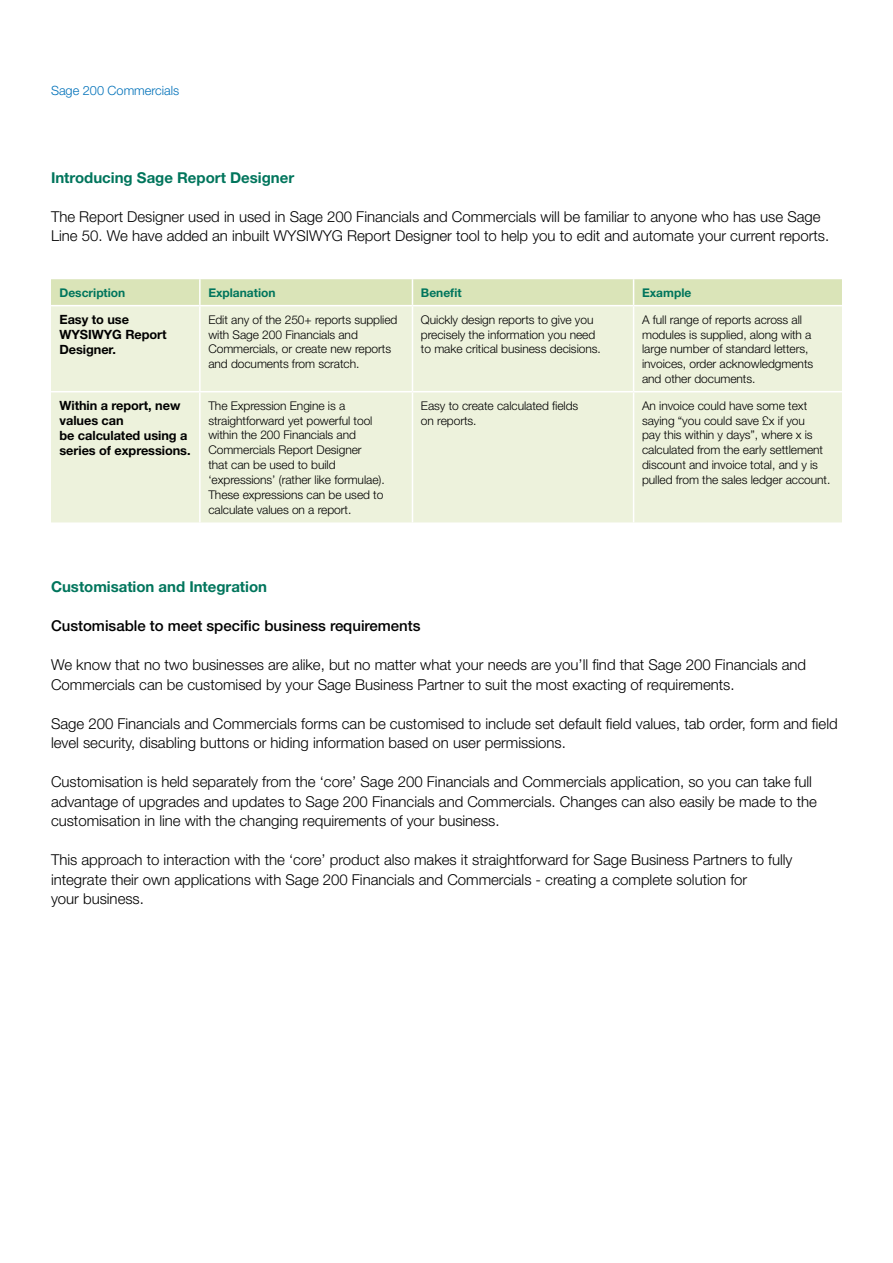
<style>
.page{position:relative;width:893px;height:1263px;background:#fff}
.page>*{position:absolute;margin:0;border:0;box-sizing:border-box;transform-origin:0 0}
.t1{font:300 15px/19.5px "Helvetica Neue";color:#000}
.t2{font:700 15px "Helvetica Neue";color:#00755c}
.t3{font:500 15px "Helvetica Neue";color:#000}
.t4{font:700 12.75px/14.9px "Helvetica Neue";letter-spacing:-.005em;color:#000}
.t5{font:300 12.75px "Helvetica Neue";color:#0071b9}
.t6{font:300 12px/14.9px "Helvetica Neue";letter-spacing:-.005em;color:#000}
.t7{font:700 12px "Helvetica Neue";color:#00755c}
</style>
<div class="page">
<div style="left:51px;top:306px;width:791px;height:216px;background:#edf2dc"></div>
<div style="left:51px;top:279px;width:791px;height:26px;background:#dae4b8"></div>
<hr style="left:199px;top:306px;width:2px;height:85px;background:#fff">
<hr style="left:412px;top:306px;width:1px;height:85px;background:#fff">
<hr style="left:633px;top:306px;width:1px;height:85px;background:#fff">
<hr style="left:51px;top:391px;width:149px;height:1px;background:#fff">
<hr style="left:200px;top:391px;width:212px;height:1px;background:#fff">
<hr style="left:199px;top:392px;width:2px;height:130px;background:#fff">
<hr style="left:412px;top:391px;width:222px;height:1px;background:#fff">
<hr style="left:412px;top:392px;width:1px;height:130px;background:#fff">
<hr style="left:634px;top:391px;width:208px;height:1px;background:#fff">
<hr style="left:633px;top:392px;width:1px;height:130px;background:#fff">
<p class="t5" style="left:51px;top:83px;width:130px">Sage 200 Commercials</p>
<p class="t2" style="left:51px;top:168px;width:245px">Introducing Sage Report Designer</p>
<p class="t1" style="left:51px;top:206px;width:780px">The Report Designer used in used in Sage 200 Financials and Commercials will be familiar to anyone who has use Sage<br>Line 50. We have added an inbuilt WYSIWYG Report Designer tool to help you to edit and automate your current reports.</p>
<p class="t7" style="left:60px;top:285px;width:67px">Description</p>
<p class="t7" style="left:208px;top:285px;width:69px">Explanation</p>
<p class="t7" style="left:421px;top:285px;width:42px">Benefit</p>
<p class="t7" style="left:642px;top:285px;width:51px">Example</p>
<p class="t4" style="left:60px;top:312px;width:109px">Easy to use<br>WYSIWYG Report<br>Designer.</p>
<p class="t6" style="left:208px;top:312px;width:191px">Edit any of the 250+ reports supplied with Sage 200 Financials and<br>Commercials, or create new reports and documents from scratch.</p>
<p class="t6" style="left:421px;top:312px;width:181px">Quickly design reports to give you precisely the information you need to make critical business decisions.</p>
<p class="t6" style="left:642px;top:312px;width:173px">A full range of reports across all modules is supplied, along with a large number of standard letters, invoices, order acknowledgments and other documents.</p>
<p class="t4" style="left:60px;top:398px;width:133px">Within a report, new values can<br>be calculated using a series of expressions.</p>
<p class="t6" style="left:208px;top:398px;width:178px">The Expression Engine is a straightforward yet powerful tool within the 200 Financials and<br>Commercials Report Designer<br>that can be used to build ‘expressions’ (rather like formulae).<br>These expressions can be used to calculate values on a report.</p>
<p class="t6" style="left:421px;top:398px;width:159px">Easy to create calculated fields on reports.</p>
<p class="t6" style="left:642px;top:398px;width:190px">An invoice could have some text saying “you could save £x if you<br>pay this within y days”, where x is calculated from the early settlement discount and invoice total, and y is pulled from the sales ledger account.</p>
<p class="t2" style="left:51px;top:577px;width:218px">Customisation and Integration</p>
<p class="t3" style="left:51px;top:617px;width:371px">Customisable to meet specific business requirements</p>
<p class="t1" style="left:51px;top:655px;width:757px">We know that no two businesses are alike, but no matter what your needs are you’ll find that Sage 200 Financials and<br>Commercials can be customised by your Sage Business Partner to suit the most exacting of requirements.</p>
<p class="t1" style="left:51px;top:713px;width:788px">Sage 200 Financials and Commercials forms can be customised to include set default field values, tab order, form and field level security, disabling buttons or hiding information based on user permissions.</p>
<p class="t1" style="left:51px;top:772px;width:767px">Customisation is held separately from the ‘core’ Sage 200 Financials and Commercials application, so you can take full advantage of upgrades and updates to Sage 200 Financials and Commercials. Changes can also easily be made to the customisation in line with the changing requirements of your business.</p>
<p class="t1" style="left:51px;top:850px;width:743px">This approach to interaction with the ‘core’ product also makes it straightforward for Sage Business Partners to fully integrate their own applications with Sage 200 Financials and Commercials - creating a complete solution for<br>your business.</p>
</div>
